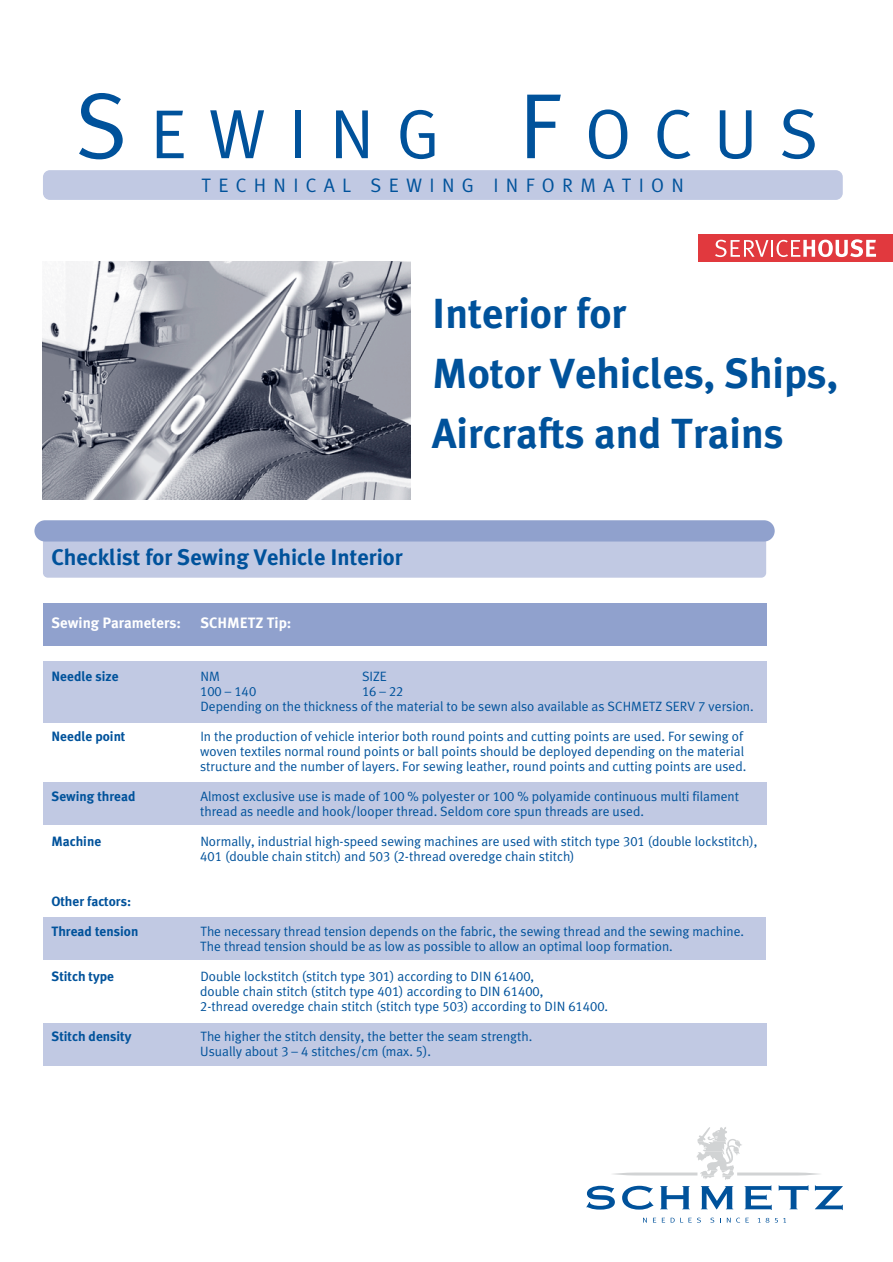
<style>
.page{position:relative;width:893px;height:1262px;background:#fff}
.page>*{position:absolute;margin:0;border:0;box-sizing:border-box;transform-origin:0 0}
.t1{font:69.75px "Meta Caps";letter-spacing:.33em;color:#00529b}
.t2{font:700 42px/60px "Schmetz";color:#00529b}
.t3{font:700 22.5px "Schmetz";color:#00529b}
.t4{font:19.5px "Schmetz Normal";letter-spacing:.375em;color:#00529b}
.t5{font:700 15px "Schmetz";color:#fff}
.t6{font:13.5px/15px "Schmetz Normal";color:#00529b}
.t7{font:700 13.5px "Schmetz";color:#00529b}
.s1{font-size:93px}
</style>
<div class="page">
<div style="left:698px;top:234px;width:194px;height:27px;background:#e1393e"></div>
<svg style="left:715px;top:239px;width:161px;height:18px"></svg>
<div style="left:43px;top:170px;width:799px;height:30px;background:#c1c9e3;border-radius:7px"></div>
<svg style="left:643px;top:1217px;width:4px;height:5px"></svg>
<svg style="left:653px;top:1217px;width:21px;height:5px"></svg>
<svg style="left:680px;top:1217px;width:11px;height:5px"></svg>
<svg style="left:697px;top:1217px;width:4px;height:5px"></svg>
<svg style="left:710px;top:1217px;width:4px;height:5px"></svg>
<svg style="left:720px;top:1217px;width:10px;height:5px"></svg>
<svg style="left:736px;top:1217px;width:12px;height:5px"></svg>
<svg style="left:757px;top:1217px;width:29px;height:5px"></svg>
<svg style="left:586px;top:1127px;width:256px;height:83px"></svg>
<img style="left:43px;top:262px;width:368px;height:238px">
<div style="left:43px;top:531px;width:723px;height:46px;background:#c1c9e3;border-radius:5px"></div>
<div style="left:34px;top:520px;width:740px;height:21px;background:#90a1cd;border-radius:11px"></div>
<div style="left:43px;top:603px;width:723px;height:42px;background:#90a1cd"></div>
<div style="left:43px;top:660px;width:723px;height:62px;background:#c1c9e3"></div>
<div style="left:43px;top:916px;width:722px;height:43px;background:#c1c9e3"></div>
<div style="left:43px;top:1023px;width:723px;height:42px;background:#c1c9e3"></div>
<div style="left:43px;top:782px;width:723px;height:42px;background:#c1c9e3"></div>
<h1 class="t1" style="left:76px;top:93px;width:744px"><span class="s1">S</span>EWING <span class="s1">F</span>OCUS</h1>
<h3 class="t4" style="left:201px;top:178px;width:484px">TECHNICAL SEWING INFORMATION</h3>
<h2 class="t2" style="left:432px;top:286px;width:407px">Interior for<br>Motor Vehicles, Ships,<br>Aircrafts and Trains</h2>
<h3 class="t3" style="left:51px;top:548px;width:353px">Checklist for Sewing Vehicle Interior</h3>
<p class="t5" style="left:51px;top:617px;width:131px">Sewing Parameters:</p>
<p class="t5" style="left:200px;top:617px;width:93px">SCHMETZ Tip:</p>
<p class="t7" style="left:51px;top:671px;width:69px">Needle size</p>
<p class="t6" style="left:200px;top:669px;width:21px">NM</p>
<p class="t6" style="left:362px;top:669px;width:26px">SIZE</p>
<p class="t6" style="left:200px;top:684px;width:58px">100 – 140</p>
<p class="t6" style="left:200px;top:684px;width:555px;text-indent:162px">16 – 22<br>Depending on the thickness of the material to be sewn also available as SCHMETZ SERV 7 version.</p>
<p class="t7" style="left:51px;top:731px;width:75px">Needle point</p>
<p class="t6" style="left:200px;top:729px;width:547px">In the production of vehicle interior both round points and cutting points are used. For sewing of woven textiles normal round points or ball points should be deployed depending on the material structure and the number of layers. For sewing leather, round points and cutting points are used.</p>
<p class="t7" style="left:51px;top:791px;width:85px">Sewing thread</p>
<p class="t6" style="left:200px;top:789px;width:540px">Almost exclusive use is made of 100 % polyester or 100 % polyamide continuous multi filament thread as needle and hook/looper thread. Seldom core spun threads are used.</p>
<p class="t7" style="left:51px;top:836px;width:51px">Machine</p>
<p class="t6" style="left:200px;top:834px;width:558px">Normally, industrial high-speed sewing machines are used with stitch type 301 (double lockstitch),<br>401 (double chain stitch) and 503 (2-thread overedge chain stitch)</p>
<p class="t7" style="left:51px;top:896px;width:81px">Other factors:</p>
<p class="t7" style="left:51px;top:926px;width:88px">Thread tension</p>
<p class="t6" style="left:200px;top:924px;width:545px">The necessary thread tension depends on the fabric, the sewing thread and the sewing machine.<br>The thread tension should be as low as possible to allow an optimal loop formation.</p>
<p class="t7" style="left:51px;top:971px;width:64px">Stitch type</p>
<p class="t6" style="left:200px;top:969px;width:409px">Double lockstitch (stitch type 301) according to DIN 61400,<br>double chain stitch (stitch type 401) according to DIN 61400,<br>2-thread overedge chain stitch (stitch type 503) according to DIN 61400.</p>
<p class="t7" style="left:51px;top:1031px;width:82px">Stitch density</p>
<p class="t6" style="left:200px;top:1029px;width:334px">The higher the stitch density, the better the seam strength.<br>Usually about 3 – 4 stitches/cm (max. 5).</p>
</div>
